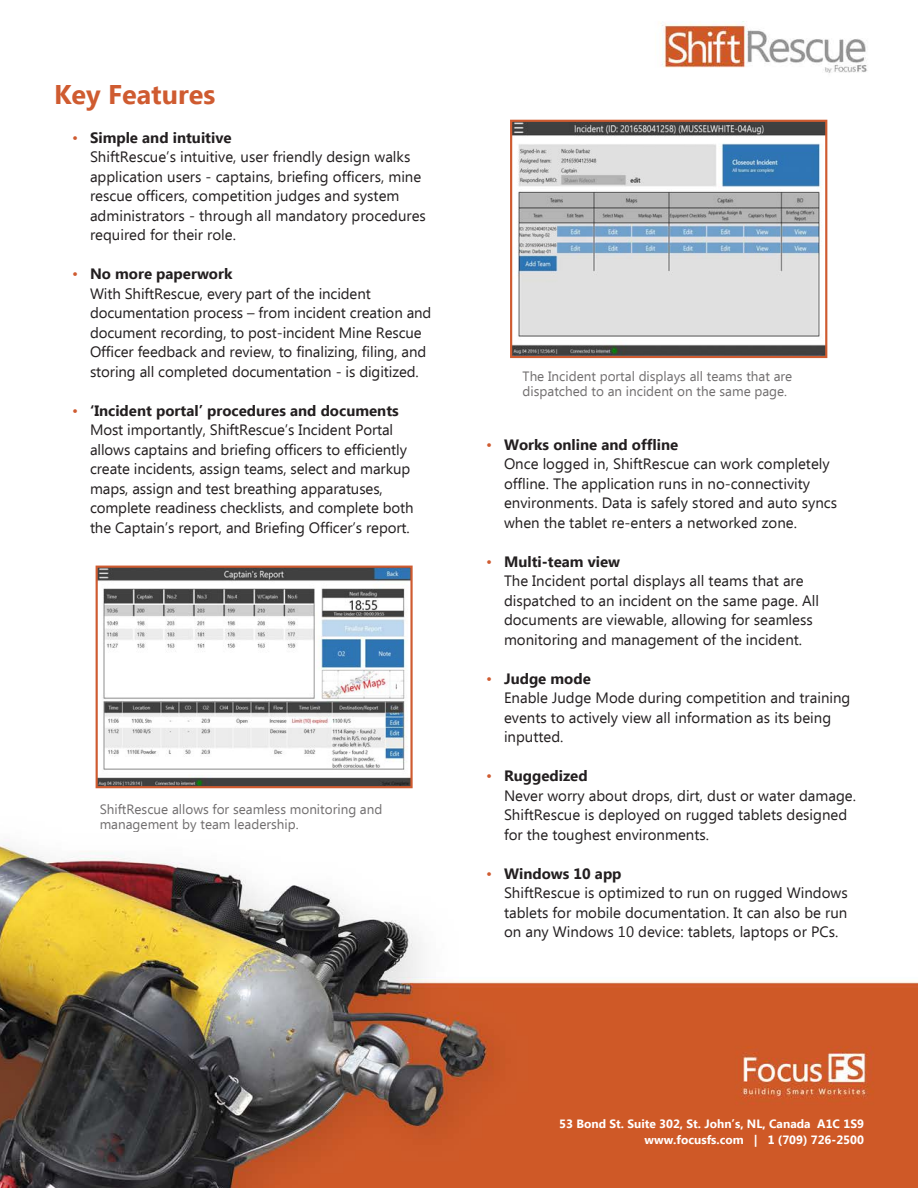
<style>
.page{position:relative;width:918px;height:1188px;background:#fff}
.page>*{position:absolute;margin:0;border:0;box-sizing:border-box;transform-origin:0 0}
.normal_body{font:700 27px "Ebrima";color:#cf5b30}
.t1{font:15px/19.5px "Ebrima";color:#231f20}
.t2{font:13.5px/15px "Ebrima";color:#231f20}
.t3{font:700 12px "Ebrima";color:#fff}
.s1{color:#cf5b30}
.s2{font-weight:700}
</style>
<div class="page">
<img style="left:0;top:21px;width:918px;height:1167px">
<img style="left:99px;top:569px;width:311px;height:216px">
<div style="left:96px;top:566px;width:317px;height:222px;border:2px solid #cf5b30"></div>
<img style="left:513px;top:123px;width:311px;height:232px">
<div style="left:510px;top:120px;width:317px;height:238px;border:2px solid #cf5b30"></div>
<p class="normal_body" style="left:54px;top:74px;width:163px">Key Features</p>
<p class="t1" style="left:90px;top:129px;width:337px;text-indent:-18px"><span class="s1">•</span> <span class="s2">Simple and intuitive<br></span>ShiftRescue’s intuitive, user friendly design walks application users - captains, briefing officers, mine rescue officers, competition judges and system administrators - through all mandatory procedures required for their role.</p>
<p class="t1" style="left:90px;top:265px;width:343px;text-indent:-18px"><span class="s1">•</span> <span class="s2">No more paperwork<br></span>With ShiftRescue, every part of the incident documentation process – from incident creation and document recording, to post-incident Mine Rescue Officer feedback and review, to finalizing, filing, and storing all completed documentation - is digitized.</p>
<p class="t1" style="left:90px;top:402px;width:325px;text-indent:-18px"><span class="s1">•</span> <span class="s2">‘Incident portal’ procedures and documents </span>Most importantly, ShiftRescue’s Incident Portal allows captains and briefing officers to efficiently create incidents, assign teams, select and markup maps, assign and test breathing apparatuses, complete readiness checklists, and complete both the Captain’s report, and Briefing Officer’s report.</p>
<p class="t2" style="left:100px;top:802px;width:284px">ShiftRescue allows for seamless monitoring and management by team leadership.</p>
<p class="t2" style="left:523px;top:370px;width:271px">The Incident portal displays all teams that are dispatched to an incident on the same page.</p>
<p class="t1" style="left:504px;top:436px;width:335px;text-indent:-18px"><span class="s1">•</span> <span class="s2">Works online and offline<br></span>Once logged in, ShiftRescue can work completely offline. The application runs in no-connectivity environments. Data is safely stored and auto syncs when the tablet re-enters a networked zone.</p>
<p class="t1" style="left:504px;top:553px;width:317px;text-indent:-18px"><span class="s1">•</span> <span class="s2">Multi-team view<br></span>The Incident portal displays all teams that are dispatched to an incident on the same page. All documents are viewable, allowing for seamless monitoring and management of the incident.</p>
<p class="t1" style="left:504px;top:670px;width:348px;text-indent:-18px"><span class="s1">•</span> <span class="s2">Judge mode<br></span>Enable Judge Mode during competition and training events to actively view all information as its being inputted.</p>
<p class="t1" style="left:504px;top:767px;width:354px;text-indent:-18px"><span class="s1">•</span> <span class="s2">Ruggedized<br></span>Never worry about drops, dirt, dust or water damage.<br>ShiftRescue is deployed on rugged tablets designed for the toughest environments.</p>
<p class="t1" style="left:504px;top:865px;width:345px;text-indent:-18px"><span class="s1">•</span> <span class="s2">Windows 10 app<br></span>ShiftRescue is optimized to run on rugged Windows tablets for mobile documentation. It can also be run on any Windows 10 device: tablets, laptops or PCs.</p>
<p class="t3" style="left:559px;top:1115px;width:306px">53 Bond St. Suite 302, St. John’s, NL, Canada A1C 1S9</p>
<p class="t3" style="left:645px;top:1130px;width:221px">www.focusfs.com | 1 (709) 726-2500</p>
</div>
